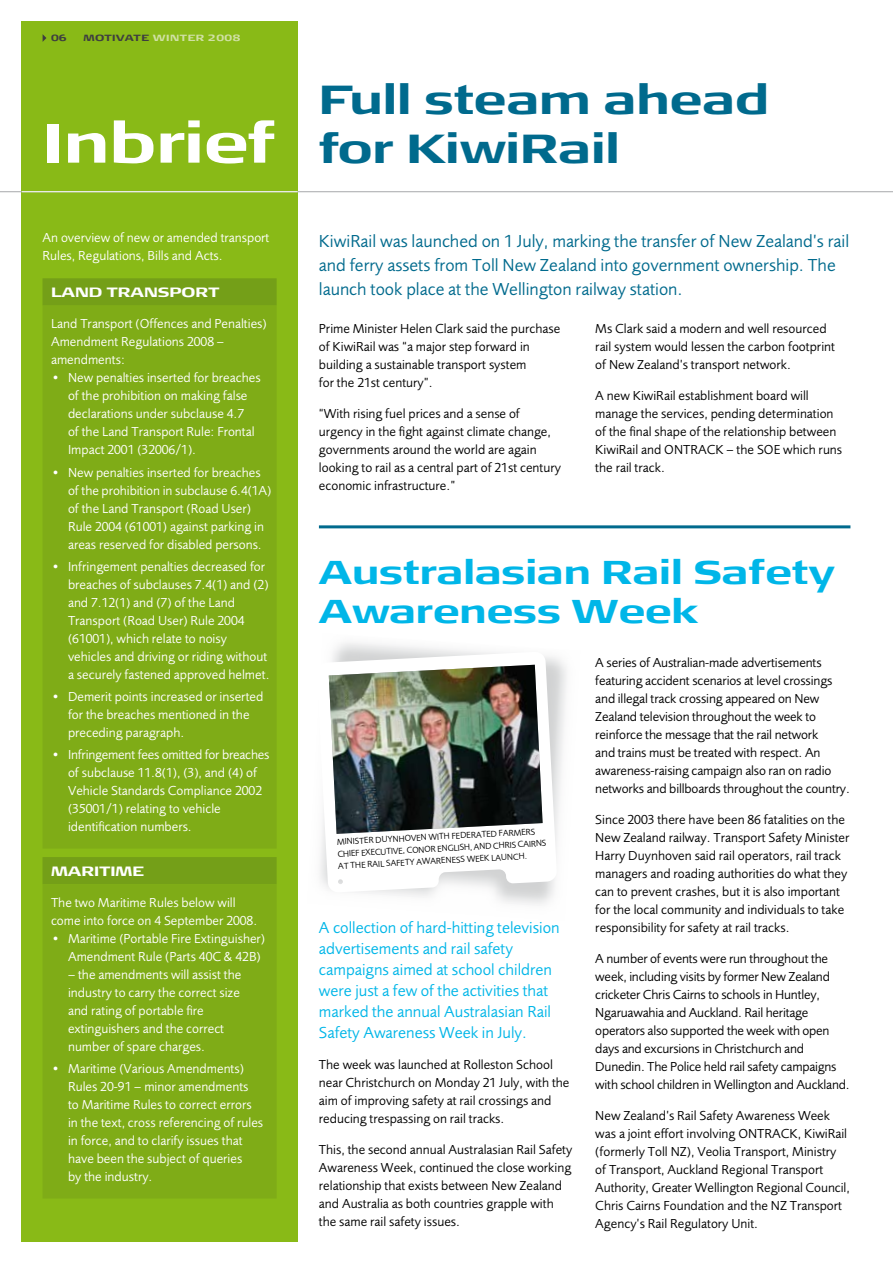
<style>
.page{position:relative;width:893px;height:1263px;background:#fff}
.page>*{position:absolute;margin:0;border:0;box-sizing:border-box;transform-origin:0 0}
.t1{font:700 55.5px "Signa Ext Column";color:#fff}
.t2{font:700 40.5px/48.6px "Signa Ext Column";letter-spacing:-.04em;color:#006a8d}
.t3{font:700 33px/39.6px "Signa Ext Column";color:#00b6e8}
.t4{font:18px/24px "Foundry Sans";color:#006a8d}
.t5{font:16.5px/21px "Foundry Sans";color:#00b6e8}
.t6{font:13.5px/18px "Foundry Sans";color:#000}
.t7{font:13.5px/18px "Foundry Sans";color:#fff}
.t8{font:700 13.5px "Signa Ext Column";color:#fff}
.t9{font:9px "Foundry Sans";color:#000}
.t10{font:700 9px "Signa Ext Column";letter-spacing:.05em;color:#d0e0a4}
.t11{font:700 9px "Signa Ext Column";color:#3e3e40}
.s1{color:#3e3e40}
</style>
<div class="page">
<div style="left:21px;top:21px;width:277px;height:1221px;background:#89ba17"></div>
<hr style="left:0;top:191px;width:893px;height:1px;background:#a7a8aa">
<div style="left:43px;top:278px;width:234px;height:28px;background:#749f18"></div>
<div style="left:43px;top:306px;width:234px;height:892px;background:#7fac17"></div>
<hr style="left:22px;top:191px;width:276px;height:1px;background:#fff">
<svg style="left:316px;top:651px;width:241px;height:241px"></svg>
<img style="left:329px;top:665px;width:214px;height:169px">
<hr style="left:319px;top:525px;width:531px;height:3px;background:#006a8d">
<svg style="left:43px;top:34px;width:3px;height:8px"></svg>
<p class="t11" style="left:51px;top:33px;width:17px">06</p>
<p class="t10" style="left:83px;top:33px;width:159px"><span class="s1">motivate</span> winter 2008</p>
<h1 class="t1" style="left:43px;top:110px;width:235px">I nbrief</h1>
<p class="t7" style="left:43px;top:228px;width:228px">An overview of new or amended transport<br>Rules, Regulations, Bills and Acts.</p>
<p class="t8" style="left:51px;top:284px;width:170px">Land transport</p>
<p class="t7" style="left:51px;top:315px;width:217px">Land Transport (Offences and Penalties)<br>Amendment Regulations 2008 – amendments:</p>
<p class="t7" style="left:68px;top:369px;width:194px;text-indent:-17px">• New penalties inserted for breaches of the prohibition on making false declarations under subclause 4.7<br>of the Land Transport Rule: Frontal Impact 2001 (32006/1).</p>
<p class="t7" style="left:68px;top:463px;width:205px;text-indent:-17px">• New penalties inserted for breaches of the prohibition in subclause 6.4(1A) of the Land Transport (Road User)<br>Rule 2004 (61001) against parking in areas reserved for disabled persons.</p>
<p class="t7" style="left:68px;top:557px;width:203px;text-indent:-17px">• Infringement penalties decreased for breaches of subclauses 7.4(1) and (2) and 7.12(1) and (7) of the Land Transport (Road User) Rule 2004 (61001), which relate to noisy vehicles and driving or riding without a securely fastened approved helmet.</p>
<p class="t7" style="left:68px;top:688px;width:197px;text-indent:-17px">• Demerit points increased or inserted for the breaches mentioned in the preceding paragraph.</p>
<p class="t7" style="left:68px;top:746px;width:203px;text-indent:-17px">• Infringement fees omitted for breaches of subclause 11.8(1), (3), and (4) of Vehicle Standards Compliance 2002 (35001/1) relating to vehicle identification numbers.</p>
<p class="t8" style="left:51px;top:863px;width:94px">maritime</p>
<p class="t7" style="left:51px;top:893px;width:208px">The two Maritime Rules below will come into force on 4 September 2008.</p>
<p class="t7" style="left:68px;top:929px;width:199px;text-indent:-17px">• Maritime (Portable Fire Extinguisher)<br>Amendment Rule (Parts 40C &amp; 42B)</p>
<p class="t7" style="left:68px;top:965px;width:175px">– the amendments will assist the industry to carry the correct size and rating of portable fire extinguishers and the correct number of spare charges.</p>
<p class="t7" style="left:68px;top:1060px;width:197px;text-indent:-17px">• Maritime (Various Amendments)<br>Rules 20-91 – minor amendments<br>to Maritime Rules to correct errors in the text, cross referencing of rules in force, and to clarify issues that have been the subject of queries<br>by the industry.</p>
<h2 class="t2" style="left:319px;top:77px;width:452px">Full steam ahead for KiwiRail</h2>
<h3 class="t4" style="left:319px;top:229px;width:532px">KiwiRail was launched on 1 July, marking the transfer of New Zealand’s rail and ferry assets from Toll New Zealand into government ownership. The launch took place at the Wellington railway station.</h3>
<p class="t6" style="left:319px;top:320px;width:243px">Prime Minister Helen Clark said the purchase of KiwiRail was “a major step forward in building a sustainable transport system<br>for the 21st century”.</p>
<p class="t6" style="left:319px;top:405px;width:244px">“With rising fuel prices and a sense of urgency in the fight against climate change, governments around the world are again looking to rail as a central part of 21st century economic infrastructure.”</p>
<p class="t6" style="left:595px;top:320px;width:241px">Ms Clark said a modern and well resourced rail system would lessen the carbon footprint of New Zealand’s transport network.</p>
<p class="t6" style="left:595px;top:387px;width:248px">A new KiwiRail establishment board will manage the services, pending determination of the final shape of the relationship between KiwiRail and ONTRACK – the SOE which runs the rail track.</p>
<h3 class="t3" style="left:319px;top:553px;width:518px">Australasian Rail Safety<br>Awareness Week</h3>
<p class="t9" style="left:337px;top:836px;width:14px;rotate:-3deg">Minister</p>
<p class="t9" style="left:375px;top:834px;width:61px;rotate:-3deg">Duyn ho ven wit</p>
<p class="t9" style="left:444px;top:831px;width:18px;rotate:-3deg">h federated</p>
<p class="t9" style="left:498px;top:828px;width:12px;rotate:-3deg">farmers</p>
<p class="t9" style="left:337px;top:848px;width:81px;rotate:-3deg">c hie f exec uti ve, Conor</p>
<p class="t9" style="left:437px;top:843px;width:6px;rotate:-3deg">englis</p>
<p class="t9" style="left:464px;top:842px;width:16px;rotate:-3deg">h, and</p>
<p class="t9" style="left:493px;top:840px;width:31px;rotate:-3deg">chris cairns</p>
<p class="t9" style="left:338px;top:860px;width:35px;rotate:-3deg">at therail</p>
<p class="t9" style="left:386px;top:858px;width:20px;rotate:-3deg">sa fety</p>
<p class="t9" style="left:416px;top:856px;width:8px;rotate:-3deg">awareness</p>
<p class="t9" style="left:467px;top:854px;width:8px;rotate:-3deg">week</p>
<p class="t9" style="left:491px;top:852px;width:38px;rotate:-3deg">la unc h.</p>
<p class="t5" style="left:319px;top:917px;width:242px">A collection of hard-hitting television advertisements and rail safety campaigns aimed at school children were just a few of the activities that marked the annual Australasian Rail Safety Awareness Week in July.</p>
<p class="t6" style="left:319px;top:1055px;width:252px">The week was launched at Rolleston School near Christchurch on Monday 21 July, with the aim of improving safety at rail crossings and reducing trespassing on rail tracks.</p>
<p class="t6" style="left:319px;top:1140px;width:255px">This, the second annual Australasian Rail Safety Awareness Week, continued the close working relationship that exists between New Zealand and Australia as both countries grapple with the same rail safety issues.</p>
<p class="t6" style="left:595px;top:654px;width:256px">A series of Australian-made advertisements featuring accident scenarios at level crossings and illegal track crossing appeared on New Zealand television throughout the week to reinforce the message that the rail network<br>and trains must be treated with respect. An awareness-raising campaign also ran on radio networks and billboards throughout the country.</p>
<p class="t6" style="left:595px;top:810px;width:256px">Since 2003 there have been 86 fatalities on the New Zealand railway. Transport Safety Minister H arry Duynhoven said rail operators, rail track managers and roading authorities do what they can to prevent crashes, but it is also important for the local community and individuals to take responsibility for safety at rail tracks.</p>
<p class="t6" style="left:595px;top:949px;width:256px">A number of events were run throughout the week, including visits by former New Zealand cricketer Chris Cairns to schools in H untley, Ngaruawahia and Auckland. Rail heritage operators also supported the week with open days and excursions in Christchurch and Dunedin. The Police held rail safety campaigns with school children in Wellington and Auckland.</p>
<p class="t6" style="left:595px;top:1106px;width:256px">New Zealand’s Rail Safety Awareness Week was a joint effort involving ONTRACK, KiwiRail (formerly Toll NZ), Veolia Transport, Ministry of Transport, Auckland Regional Transport Authority, Greater Wellington Regional Council, Chris Cairns Foundation and the NZ Transport Agency’s Rail Regulatory U nit.</p>
</div>
